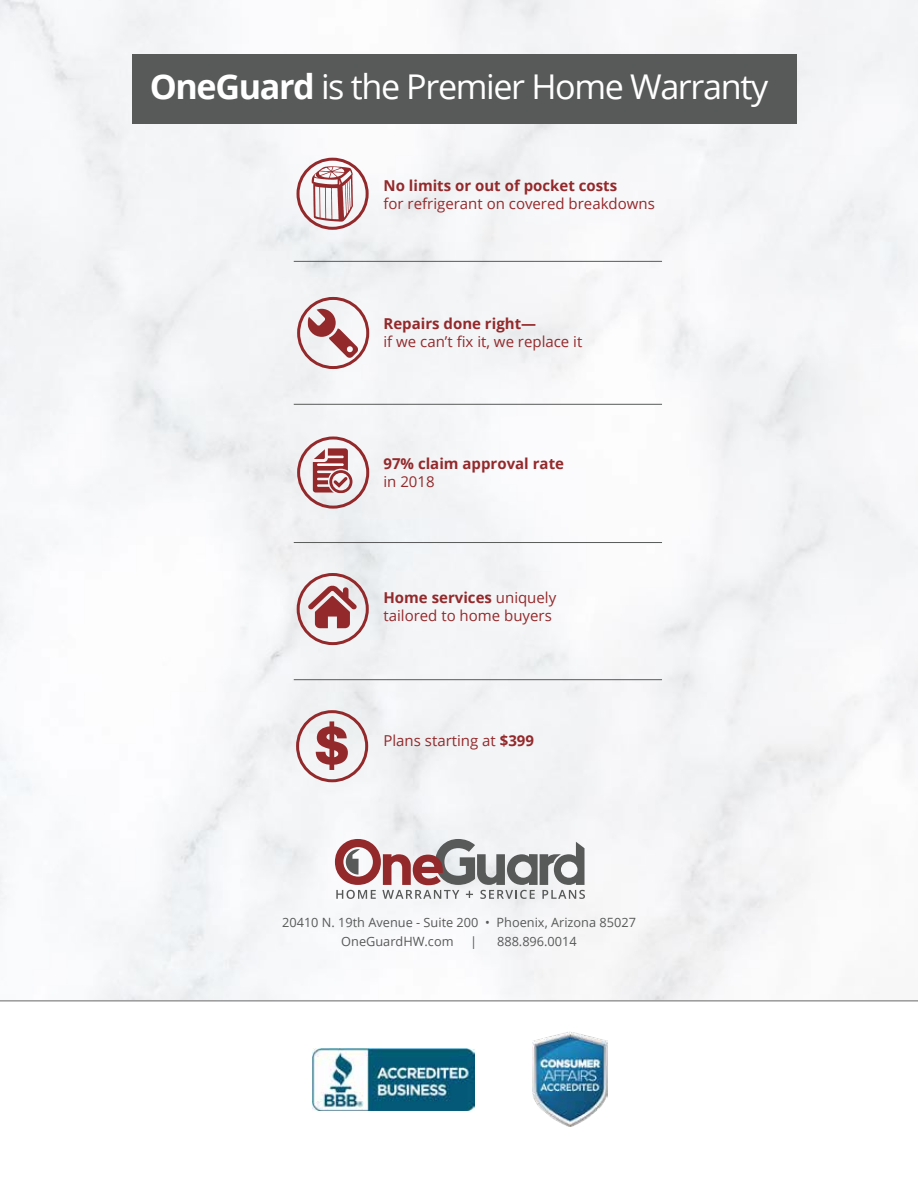
<style>
.page{position:relative;width:918px;height:1188px;background:#fff}
.page>*{position:absolute;margin:0;border:0;box-sizing:border-box;transform-origin:0 0}
.t1{font:34.2px "Open Sans";letter-spacing:-.04em;color:#fff}
.t2{font:15px/18px "Open Sans";color:#94292b}
.t3{font:700 15px "Open Sans";color:#94292b}
.t4{font:12.75px/18.9px "Open Sans";color:#585959}
.s1{font-weight:700}
</style>
<div class="page">
<div style="left:0;top:0;width:918px;height:1000px;background:#f5f6f8"></div>
<hr style="left:0;top:1000px;width:918px;height:2px;background:#989899">
<div style="left:132px;top:54px;width:664px;height:69px;background:#585959"></div>
<svg style="left:335px;top:839px;width:250px;height:60px"></svg>
<div style="left:297px;top:158px;width:72px;height:72px;border:3px solid #94292b;border-radius:50%"></div>
<svg style="left:308px;top:309px;width:50px;height:49px"></svg>
<div style="left:297px;top:297px;width:72px;height:72px;border:3px solid #94292b;border-radius:50%"></div>
<svg style="left:313px;top:448px;width:39px;height:45px"></svg>
<hr style="left:317px;top:463px;width:27px;height:3px;background:#fff">
<div style="left:297px;top:436px;width:72px;height:73px;border:3px solid #94292b;border-radius:50%"></div>
<svg style="left:308px;top:585px;width:49px;height:43px"></svg>
<div style="left:297px;top:573px;width:72px;height:72px;border:3px solid #94292b;border-radius:50%"></div>
<div style="left:296px;top:710px;width:72px;height:72px;border:3px solid #94292b;border-radius:50%"></div>
<hr style="left:294px;top:261px;width:368px;height:1px;background:#585959">
<hr style="left:294px;top:404px;width:368px;height:1px;background:#585959">
<hr style="left:294px;top:542px;width:368px;height:1px;background:#585959">
<hr style="left:294px;top:679px;width:368px;height:1px;background:#585959">
<svg style="left:312px;top:166px;width:41px;height:56px"></svg>
<svg style="left:316px;top:721px;width:32px;height:49px"></svg>
<img style="left:313px;top:1049px;width:162px;height:61px">
<img style="left:532px;top:1031px;width:75px;height:95px">
<h1 class="t1" style="left:150px;top:64px;width:620px"><span class="s1">OneGuard</span> is the Premier Home Warranty</h1>
<p class="t3" style="left:383px;top:175px;width:235px">No limits or out of pocket costs</p>
<p class="t2" style="left:383px;top:194px;width:273px">for refrigerant on covered breakdowns</p>
<p class="t3" style="left:383px;top:313px;width:154px">Repairs done right—</p>
<p class="t2" style="left:383px;top:332px;width:200px">if we can’t fix it, we replace it</p>
<p class="t3" style="left:383px;top:453px;width:182px">97% claim approval rate</p>
<p class="t2" style="left:383px;top:473px;width:53px">in 2018</p>
<p class="t2" style="left:383px;top:588px;width:174px"><span class="s1">Home services</span> uniquely tailored to home buyers</p>
<p class="t2" style="left:383px;top:731px;width:152px">Plans starting at <span class="s1">$399</span></p>
<p class="t4" style="left:341px;top:912px;width:296px;text-indent:-59px">20410 N. 19th Avenue - Suite 200 • Phoenix, Arizona 85027<br>OneGuardHW.com</p>
<p class="t4" style="left:470px;top:931px;width:9px">|</p>
<p class="t4" style="left:497px;top:931px;width:81px">888.896.0014</p>
</div>
